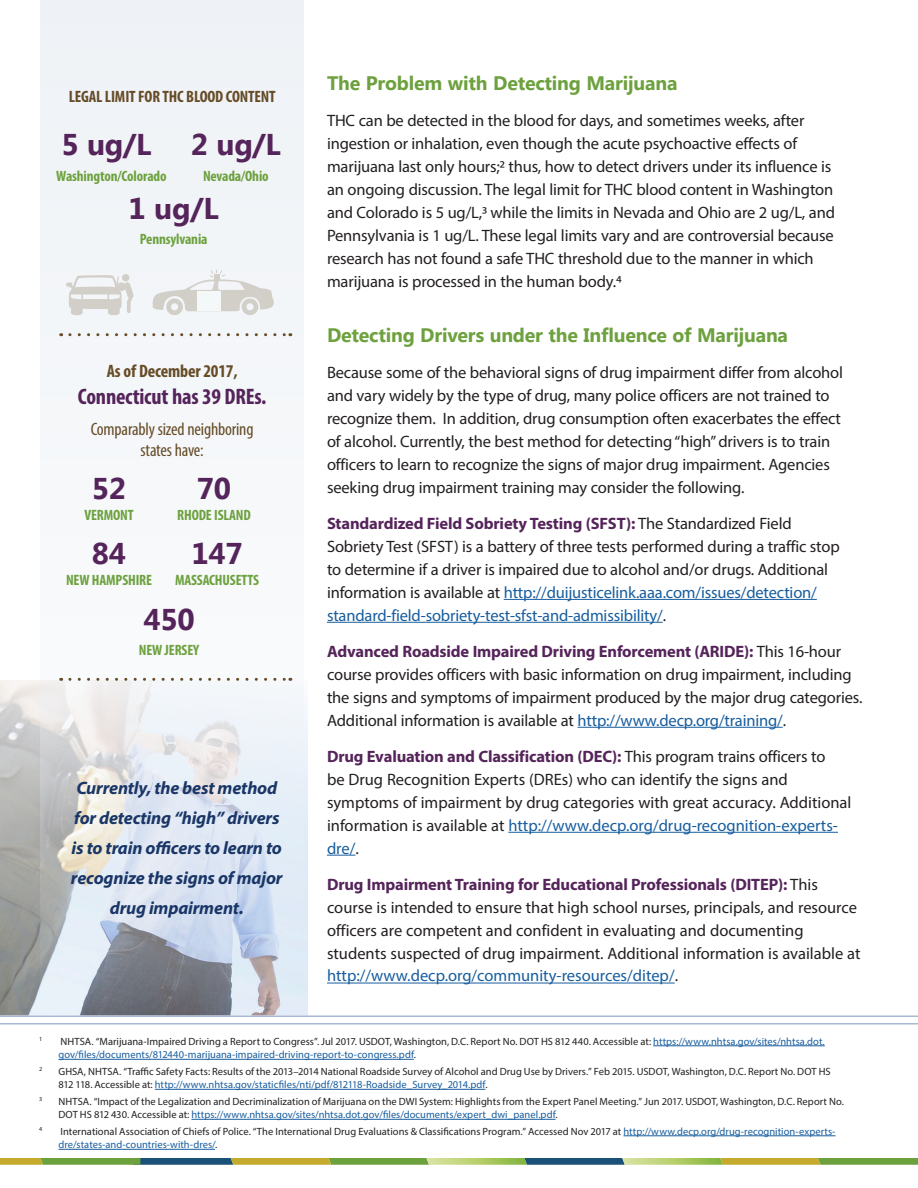
<style>
.page{position:relative;width:918px;height:1188px;background:#fff}
.page>*{position:absolute;margin:0;border:0;box-sizing:border-box;transform-origin:0 0}
.body_copy{font:700 30px "Segoe UI";letter-spacing:-.01em;color:#55245a}
.body_copy-2{font:700 condensed 22.5px "Myriad Pro";letter-spacing:-.01em;color:#55245a}
.Head_C{font:700 19.5px "Segoe UI";letter-spacing:-.01em;color:#6da13e}
.Head_E{font:italic 700 18px/30px "Myriad Pro";letter-spacing:-.01em;color:#193667;text-align:center}
.body_copy-3{font:condensed 18px/21px "Myriad Pro";letter-spacing:-.01em;color:#664c27;text-align:center}
.body_copy-4{font:700 condensed 18px "Myriad Pro";letter-spacing:-.01em;color:#664c27}
.body_copy-5{font:16.5px/22.8px "Myriad Pro";letter-spacing:-.01em;color:#231f20}
.body_copy-6{font:700 condensed 16.5px "Myriad Pro";letter-spacing:-.01em;color:#664c27}
.body_copy-7{font:700 condensed 15px "Myriad Pro";letter-spacing:-.01em;color:#6da13e}
.Footnote{font:10.5px/13.5px "Myriad Pro";color:#231f20}
.Footnote-2{font:6.15px "Myriad Pro";color:#231f20}
.s1{font-weight:700;color:#55245a}
.s2{color:#175d9e}
</style>
<div class="page">
<img style="left:0;top:681px;width:308px;height:334px">
<svg style="left:40px;top:0;width:264px;height:1015px;fill:#f1f4f8"></svg>
<hr style="left:0;top:1015px;width:918px;height:2px;background:#a8b9d2">
<hr style="left:0;top:1023px;width:918px;height:2px;background:#a8b9d2">
<hr style="left:504px;top:599px;width:313px;height:1px;background:#175d9e">
<hr style="left:327px;top:622px;width:336px;height:1px;background:#175d9e">
<hr style="left:578px;top:727px;width:205px;height:1px;background:#175d9e">
<hr style="left:508px;top:832px;width:330px;height:1px;background:#175d9e">
<svg style="left:327px;top:855px;width:28px;height:1px"></svg>
<hr style="left:327px;top:983px;width:348px;height:1px;background:#175d9e">
<hr style="left:653px;top:1046px;width:172px;height:1px;background:#175d9e">
<hr style="left:58px;top:1059px;width:356px;height:1px;background:#175d9e">
<hr style="left:155px;top:1089px;width:330px;height:1px;background:#175d9e">
<hr style="left:191px;top:1119px;width:365px;height:1px;background:#175d9e">
<hr style="left:623px;top:1136px;width:213px;height:1px;background:#175d9e">
<hr style="left:58px;top:1149px;width:157px;height:1px;background:#175d9e">
<svg style="left:0;top:1158px;width:918px;height:7px;background:#86a056"></svg>
<div style="left:122px;top:274px;width:7px;height:7px;background:#d6d2cd;border-radius:50%"></div>
<svg style="left:65px;top:275px;width:69px;height:40px"></svg>
<svg style="left:70px;top:333px;width:221px;height:3px"></svg>
<svg style="left:70px;top:678px;width:221px;height:3px"></svg>
<svg style="left:152px;top:269px;width:123px;height:46px"></svg>
<p class="body_copy-6" style="left:69px;top:86px;width:208px">LEGAL LIMIT FOR THC BLOOD CONTENT</p>
<p class="body_copy" style="left:61px;top:123px;width:92px">5 ug/L</p>
<p class="body_copy" style="left:191px;top:123px;width:92px">2 ug/L</p>
<p class="body_copy" style="left:129px;top:187px;width:92px">1 ug/L</p>
<p class="body_copy-7" style="left:56px;top:166px;width:112px">Washington/Colorado</p>
<p class="body_copy-7" style="left:203px;top:166px;width:67px">Nevada/Ohio</p>
<p class="body_copy-7" style="left:140px;top:230px;width:69px">Pennsylvania</p>
<p class="body_copy-4" style="left:107px;top:359px;width:132px">As of December 2017,</p>
<p class="body_copy-2" style="left:78px;top:382px;width:190px">Connecticut has 39 DREs.</p>
<p class="body_copy-3" style="left:91px;top:418px;width:164px">Comparably sized neighboring states have:</p>
<p class="body_copy" style="left:92px;top:467px;width:36px">52</p>
<p class="body_copy" style="left:197px;top:467px;width:36px">70</p>
<p class="body_copy-7" style="left:84px;top:505px;width:51px">VERMONT</p>
<p class="body_copy-7" style="left:177px;top:505px;width:75px">RHODE ISLAND</p>
<p class="body_copy" style="left:92px;top:532px;width:36px">84</p>
<p class="body_copy" style="left:191px;top:532px;width:53px">147</p>
<p class="body_copy-7" style="left:66px;top:570px;width:88px">NEW HAMPSHIRE</p>
<p class="body_copy-7" style="left:175px;top:570px;width:85px">MASSACHUSETTS</p>
<p class="body_copy" style="left:143px;top:598px;width:53px">450</p>
<p class="body_copy-7" style="left:139px;top:641px;width:62px">NEW JERSEY</p>
<p class="Head_E" style="left:71px;top:773px;width:213px">Currently, the best method for detecting “high” drivers is to train officers to learn to recognize the signs of major drug impairment.</p>
<p class="Head_C" style="left:327px;top:69px;width:352px">The Problem with Detecting Marijuana</p>
<p class="body_copy-5" style="left:327px;top:109px;width:509px">THC can be detected in the blood for days, and sometimes weeks, after ingestion or inhalation, even though the acute psychoactive effects of marijuana last only hours;2 thus, how to detect drivers under its influence is an ongoing discussion. The legal limit for THC blood content in Washington and Colorado is 5 ug/L,3 while the limits in Nevada and Ohio are 2 ug/L, and Pennsylvania is 1 ug/L. These legal limits vary and are controversial because research has not found a safe THC threshold due to the manner in which marijuana is processed in the human body.4</p>
<p class="Head_C" style="left:327px;top:321px;width:463px">Detecting Drivers under the Influence of Marijuana</p>
<p class="body_copy-5" style="left:327px;top:361px;width:518px">Because some of the behavioral signs of drug impairment differ from alcohol and vary widely by the type of drug, many police officers are not trained to recognize them. In addition, drug consumption often exacerbates the effect of alcohol. Currently, the best method for detecting “high” drivers is to train officers to learn to recognize the signs of major drug impairment. Agencies seeking drug impairment training may consider the following.</p>
<p class="body_copy-5" style="left:327px;top:512px;width:514px"><span class="s1">Standardized Field Sobriety Testing (SFST):</span> The Standardized Field Sobriety Test (SFST) is a battery of three tests performed during a traffic stop to determine if a driver is impaired due to alcohol and/or drugs. Additional information is available at <span class="s2">http://duijusticelink.aaa.com/issues/detection/ standard-field-sobriety-test-sfst-and-admissibility/</span>.</p>
<p class="body_copy-5" style="left:327px;top:640px;width:537px"><span class="s1">Advanced Roadside Impaired Driving Enforcement (ARIDE):</span> This 16-hour course provides officers with basic information on drug impairment, including the signs and symptoms of impairment produced by the major drug categories.<br>Additional information is available at <span class="s2">http://www.decp.org/training/</span>.</p>
<p class="body_copy-5" style="left:327px;top:745px;width:526px"><span class="s1">Drug Evaluation and Classification (DEC):</span> This program trains officers to<br>be Drug Recognition Experts (DREs) who can identify the signs and symptoms of impairment by drug categories with great accuracy. Additional information is available at <span class="s2">http://www.decp.org/drug-recognition-experts&shy;dre/</span>.</p>
<p class="body_copy-5" style="left:327px;top:873px;width:535px"><span class="s1">Drug Impairment Training for Educational Professionals (DITEP):</span> This course is intended to ensure that high school nurses, principals, and resource officers are competent and confident in evaluating and documenting students suspected of drug impairment. Additional information is available at <span class="s2">http://www.decp.org/community-resources/ditep/</span>.</p>
<p class="Footnote-2" style="left:39px;top:1035px;width:5px">1</p>
<p class="Footnote" style="left:58px;top:1034px;width:768px">NHTSA. “Marijuana-Impaired Driving a Report to Congress”. Jul 2017. USDOT, Washington, D.C. Report No. DOT HS 812 440. Accessible at: <span class="s2">https://www.nhtsa.gov/sites/nhtsa.dot. gov/files/documents/812440-marijuana-impaired-driving-report-to-congress.pdf</span>.</p>
<p class="Footnote-2" style="left:39px;top:1065px;width:5px">2</p>
<p class="Footnote" style="left:58px;top:1064px;width:774px">GHSA, NHTSA. “Traffic Safety Facts: Results of the 2013–2014 National Roadside Survey of Alcohol and Drug Use by Drivers.” Feb 2015. USDOT, Washington, D.C. Report No. DOT HS<br>812 118. Accessible at: <span class="s2">http://www.nhtsa.gov/staticfiles/nti/pdf/812118-Roadside_Survey_2014.pdf</span>.</p>
<p class="Footnote-2" style="left:39px;top:1095px;width:5px">3</p>
<p class="Footnote" style="left:58px;top:1094px;width:787px">NHTSA. “Impact of the Legalization and Decriminalization of Marijuana on the DWI System: Highlights from the Expert Panel Meeting.” Jun 2017. USDOT, Washington, D.C. Report No.<br>DOT HS 812 430. Accessible at: <span class="s2">https://www.nhtsa.gov/sites/nhtsa.dot.gov/files/documents/expert_dwi_panel.pdf</span>.</p>
<p class="Footnote-2" style="left:39px;top:1125px;width:5px">4</p>
<p class="Footnote" style="left:58px;top:1124px;width:779px">International Association of Chiefs of Police. “The International Drug Evaluations &amp; Classifications Program.” Accessed Nov 2017 at <span class="s2">http://www.decp.org/drug-recognition-experts&shy;dre/states-and-countries-with-dres/</span>.</p>
</div>
